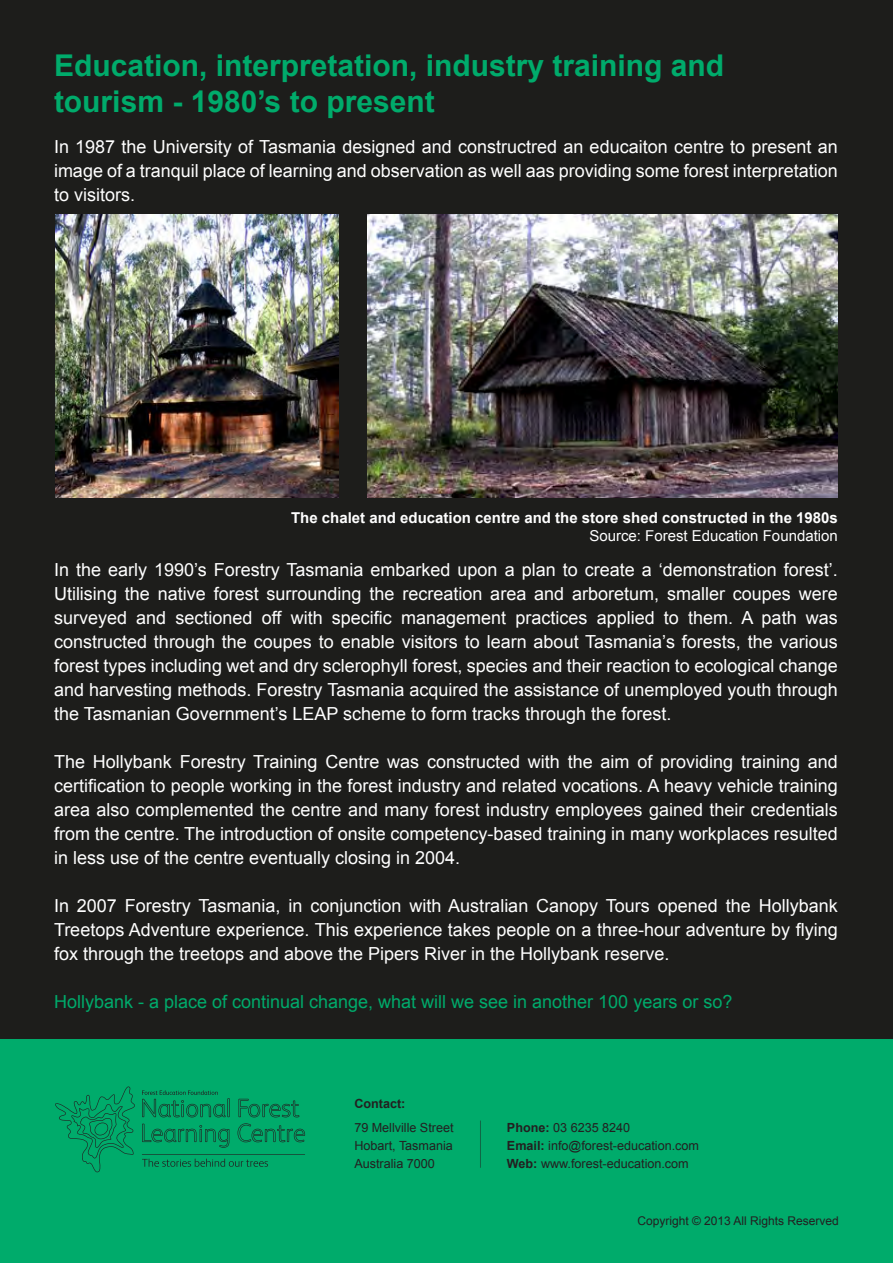
<style>
.page{position:relative;width:893px;height:1263px;background:#1d1d1b}
.page>*{position:absolute;margin:0;border:0;box-sizing:border-box;transform-origin:0 0}
.Content_-_Heading{font:700 30px/36px "Arial";color:#00ab6b}
.Main-Heading{font:18px/24px "Arial";color:#fff;text-align:justify}
.Content_-_Body__Whit{font:18px/24px "Arial";color:#fff;text-align:justify}
.Main-Heading-2{font:18px "Arial";color:#00ab6b}
.Main-Heading-3{font:700 15px "Arial";color:#fff}
.Main-Heading-4{font:15px "Arial";color:#fff}
.t1{font:12.6px/17.7px "Arial";color:#231f20;text-align:justify}
.t2{font:700 12.6px "Arial";color:#231f20}
.t3{font:12px "Arial";color:#231f20}
.s1{font-weight:700}
</style>
<div class="page">
<div style="left:0;top:1040px;width:893px;height:223px;background:#00ab6b"></div>
<svg style="left:239px;top:1099px;width:60px;height:18px"></svg>
<svg style="left:142px;top:1124px;width:87px;height:24px"></svg>
<svg style="left:238px;top:1123px;width:67px;height:19px"></svg>
<svg style="left:142px;top:1090px;width:88px;height:27px"></svg>
<svg style="left:142px;top:1154px;width:163px;height:13px"></svg>
<svg style="left:55px;top:1086px;width:80px;height:86px"></svg>
<hr style="left:480px;top:1120px;width:1px;height:48px;background:#231f20">
<img style="left:368px;top:214px;width:470px;height:283px">
<img style="left:55px;top:214px;width:284px;height:283px">
<p class="Content_-_Heading" style="left:54px;top:48px;width:672px">Education, interpretation, industry training and tourism - 1980’s to present</p>
<p class="Content_-_Body__Whit" style="left:54px;top:135px;width:785px">In 1987 the University of Tasmania designed and constructred an educaiton centre to present an image of a tranquil place of learning and observation as well aas providing some forest interpretation to visitors.</p>
<p class="Main-Heading-3" style="left:291px;top:507px;width:548px">The chalet and education centre and the store shed constructed in the 1980s</p>
<p class="Main-Heading-4" style="left:589px;top:525px;width:250px">Source: Forest Education Foundation</p>
<p class="Main-Heading" style="left:54px;top:558px;width:785px">In the early 1990’s Forestry Tasmania embarked upon a plan to create a ‘demonstration forest’.<br>Utilising the native forest surrounding the recreation area and arboretum, smaller coupes were surveyed and sectioned off with specific management practices applied to them. A path was constructed through the coupes to enable visitors to learn about Tasmania’s forests, the various forest types including wet and dry sclerophyll forest, species and their reaction to ecological change and harvesting methods. Forestry Tasmania acquired the assistance of unemployed youth through the Tasmanian Government’s LEAP scheme to form tracks through the forest.</p>
<p class="Main-Heading" style="left:54px;top:750px;width:785px">The Hollybank Forestry Training Centre was constructed with the aim of providing training and certification to people working in the forest industry and related vocations. A heavy vehicle training area also complemented the centre and many forest industry employees gained their credentials from the centre. The introduction of onsite competency-based training in many workplaces resulted in less use of the centre eventually closing in 2004.</p>
<p class="Main-Heading" style="left:54px;top:894px;width:785px">In 2007 Forestry Tasmania, in conjunction with Australian Canopy Tours opened the Hollybank Treetops Adventure experience. This experience takes people on a three-hour adventure by flying fox through the treetops and above the Pipers River in the Hollybank reserve.</p>
<p class="Main-Heading-2" style="left:54px;top:990px;width:680px">Hollybank - a place of continual change, what will we see in another 100 years or so?</p>
<p class="t2" style="left:354px;top:1095px;width:53px">Contact:</p>
<p class="t1" style="left:354px;top:1119px;width:101px">79 Mellville Street Hobart, Tasmania Australia 7000</p>
<p class="t1" style="left:507px;top:1119px;width:194px;text-align:left"><span class="s1">Phone:</span> 03 6235 8240<br><span class="s1">Email:</span> info@forest-education.com<br><span class="s1">Web:</span> www.forest-education.com</p>
<p class="t3" style="left:637px;top:1213px;width:203px">Copyright © 2013 All Rights Reserved</p>
</div>
